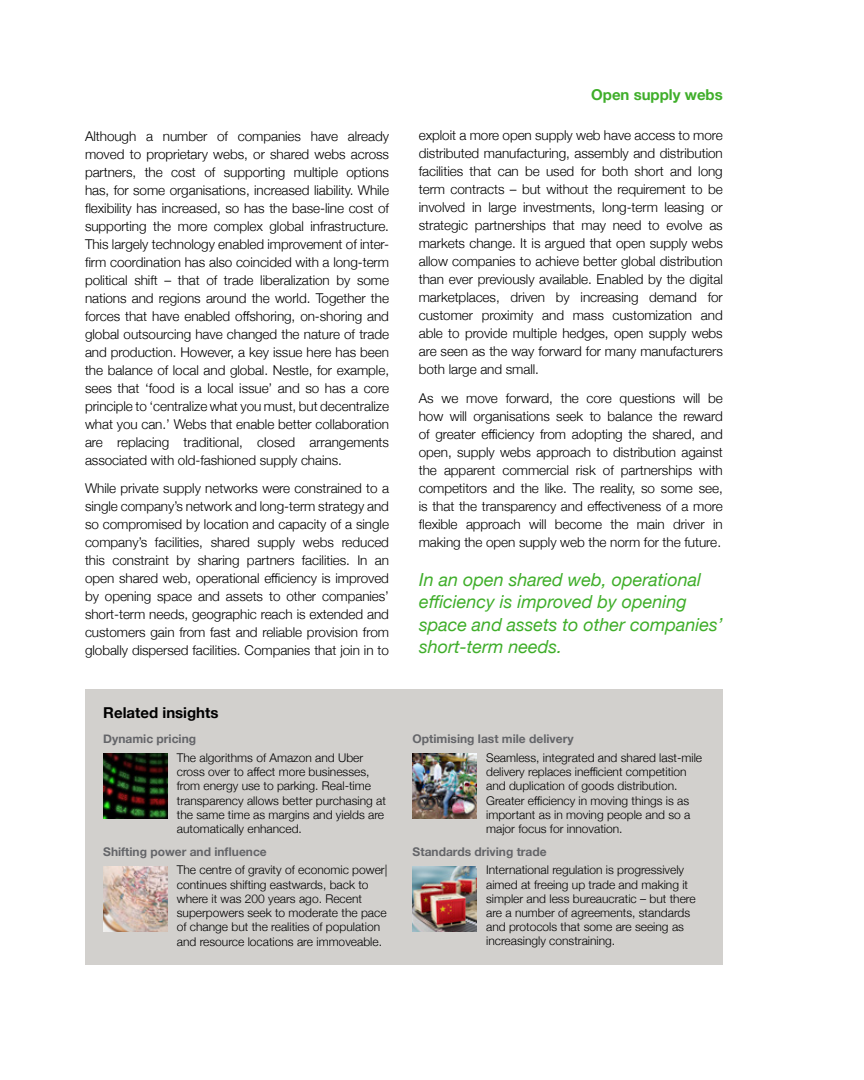
<style>
.page{position:relative;width:864px;height:1080px;background:#fff}
.page>*{position:absolute;margin:0;border:0;box-sizing:border-box;transform-origin:0 0}
.t1{font:italic 18px/22.5px "Helvetica Neue";color:#3fae2a}
.t2{font:700 15px "Helvetica Neue";color:#000}
.t3{font:700 15px "Helvetica Neue";color:#3fae2a}
.t4{font:300 13.5px/18px "Helvetica Neue";letter-spacing:-.005em;color:#000;text-align:justify}
.t5{font:300 12px/14.2px "Helvetica Neue";color:#000}
.t6{font:700 12px "Helvetica Neue";color:#646569}
</style>
<div class="page">
<div style="left:85px;top:689px;width:638px;height:276px;background:#d2d0cd"></div>
<img style="left:103px;top:866px;width:65px;height:66px">
<img style="left:103px;top:753px;width:65px;height:66px">
<img style="left:413px;top:753px;width:64px;height:66px">
<img style="left:413px;top:866px;width:64px;height:66px">
<p class="t4" style="left:85px;top:126px;width:306px">Although a number of companies have already moved to proprietary webs, or shared webs across partners, the cost of supporting multiple options has, for some organisations, increased liability. While flexibility has increased, so has the base-line cost of supporting the more complex global infrastructure.<br>This largely technology enabled improvement of inter&shy;firm coordination has also coincided with a long-term political shift – that of trade liberalization by some nations and regions around the world. Together the forces that have enabled offshoring, on-shoring and global outsourcing have changed the nature of trade and production. However, a key issue here has been the balance of local and global. Nestle, for example, sees that ‘food is a local issue’ and so has a core principle to ‘centralize what you must, but decentralize what you can.’ Webs that enable better collaboration are replacing traditional, closed arrangements associated with old-fashioned supply chains.</p>
<p class="t4" style="left:85px;top:478px;width:306px">While private supply networks were constrained to a single company’s network and long-term strategy and so compromised by location and capacity of a single company’s facilities, shared supply webs reduced this constraint by sharing partners facilities. In an open shared web, operational efficiency is improved by opening space and assets to other companies’ short-term needs, geographic reach is extended and customers gain from fast and reliable provision from globally dispersed facilities. Companies that join in to</p>
<p class="t2" style="left:103px;top:701px;width:117px">Related insights</p>
<p class="t6" style="left:103px;top:730px;width:94px">Dynamic pricing</p>
<p class="t5" style="left:177px;top:750px;width:211px">The algorithms of Amazon and Uber cross over to affect more businesses, from energy use to parking. Real-time transparency allows better purchasing at the same time as margins and yields are automatically enhanced.</p>
<p class="t6" style="left:103px;top:842px;width:165px">Shifting power and influence</p>
<p class="t5" style="left:177px;top:862px;width:212px">The centre of gravity of economic power| continues shifting eastwards, back to where it was 200 years ago. Recent superpowers seek to moderate the pace of change but the realities of population and resource locations are immoveable.</p>
<p class="t3" style="left:591px;top:83px;width:133px">Open supply webs</p>
<p class="t4" style="left:419px;top:126px;width:306px">exploit a more open supply web have access to more distributed manufacturing, assembly and distribution facilities that can be used for both short and long term contracts – but without the requirement to be involved in large investments, long-term leasing or strategic partnerships that may need to evolve as markets change. It is argued that open supply webs allow companies to achieve better global distribution than ever previously available. Enabled by the digital marketplaces, driven by increasing demand for customer proximity and mass customization and able to provide multiple hedges, open supply webs are seen as the way forward for many manufacturers both large and small.</p>
<p class="t4" style="left:419px;top:388px;width:306px">As we move forward, the core questions will be how will organisations seek to balance the reward of greater efficiency from adopting the shared, and open, supply webs approach to distribution against the apparent commercial risk of partnerships with competitors and the like. The reality, so some see, is that the transparency and effectiveness of a more flexible approach will become the main driver in making the open supply web the norm for the future.</p>
<h1 class="t1" style="left:419px;top:569px;width:305px">In an open shared web, operational efficiency is improved by opening space and assets to other companies’ short-term needs.</h1>
<p class="t6" style="left:413px;top:730px;width:162px">Optimising last mile delivery</p>
<p class="t5" style="left:486px;top:750px;width:218px">Seamless, integrated and shared last-mile delivery replaces inefficient competition and duplication of goods distribution.<br>Greater efficiency in moving things is as important as in moving people and so a major focus for innovation.</p>
<p class="t6" style="left:413px;top:842px;width:136px">Standards driving trade</p>
<p class="t5" style="left:486px;top:862px;width:211px">International regulation is progressively aimed at freeing up trade and making it simpler and less bureaucratic – but there are a number of agreements, standards and protocols that some are seeing as increasingly constraining.</p>
</div>
